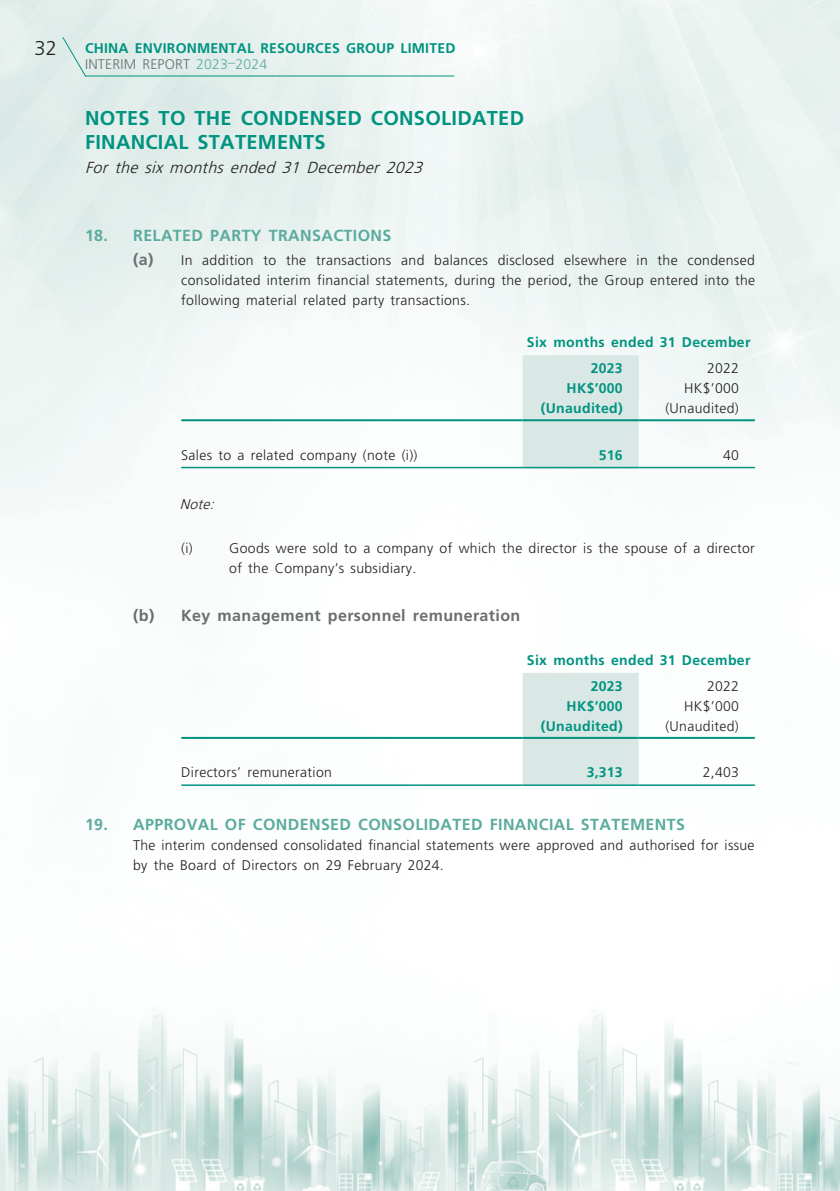
<style>
.page{position:relative;width:840px;height:1191px;background:#fff}
.page>*{position:absolute;margin:0;border:0;box-sizing:border-box;transform-origin:0 0}
.t1{font:700 20px/24px "Frutiger LT Std";letter-spacing:.015em;color:#009380}
.t2{font:300 20px "Frutiger LT Std";color:#231f20}
._17_H1__Note{font:700 16px "Frutiger LT Std";letter-spacing:.025em;color:#5bab9e}
._18___H2__Note{font:700 16px "Frutiger LT Std";letter-spacing:.025em;color:#6c6d70}
.t3{font:italic 300 16px "Frutiger LT Std";color:#231f20}
._02_Note_Text{font:300 14px/20px "Frutiger LT Std";letter-spacing:.025em;color:#231f20}
._18___H2__Note-2{font:300 14px/20px "Frutiger LT Std";letter-spacing:.025em;color:#231f20;text-align:justify}
._02_Note_Text-2{font:700 14px/16px "Frutiger LT Std";letter-spacing:.025em;color:#009380}
._29_Table_Stub__Note{font:300 14px "Frutiger LT Std";letter-spacing:.025em;color:#231f20}
._02_Note_Text-3{font:italic 300 14px "Frutiger LT Std";color:#231f20}
.s1{font-weight:300;color:#6c6d70}
.s2{font-weight:300;color:#5bab9e}
.s3{font-weight:700;font-size:16px;color:#6c6d70}
</style>
<div class="page">
<img style="left:0;top:0;width:839px;height:1191px">
<hr style="left:85px;top:75px;width:369px;height:1px;background:#009380">
<svg style="left:61px;top:36px;width:26px;height:42px"></svg>
<div style="left:522px;top:355px;width:116px;height:112px;background:#d9e8e5"></div>
<hr style="left:181px;top:419px;width:341px;height:2px;background:#009380">
<hr style="left:522px;top:419px;width:116px;height:2px;background:#009380">
<hr style="left:638px;top:419px;width:116px;height:2px;background:#009380">
<hr style="left:181px;top:467px;width:341px;height:1px;background:#009380">
<hr style="left:522px;top:467px;width:116px;height:1px;background:#009380">
<hr style="left:638px;top:467px;width:116px;height:1px;background:#009380">
<div style="left:522px;top:673px;width:116px;height:111px;background:#d9e8e5"></div>
<hr style="left:181px;top:737px;width:341px;height:2px;background:#009380">
<hr style="left:522px;top:737px;width:116px;height:2px;background:#009380">
<hr style="left:638px;top:737px;width:116px;height:2px;background:#009380">
<hr style="left:181px;top:784px;width:341px;height:2px;background:#009380">
<hr style="left:522px;top:784px;width:116px;height:2px;background:#009380">
<hr style="left:638px;top:784px;width:116px;height:2px;background:#009380">
<h1 class="t2" style="left:34px;top:37px;width:24px">32</h1>
<p class="_02_Note_Text-2" style="left:85px;top:40px;width:371px">CHINA ENVIRONMENTAL RESOURCES GROUP LIMITED<br><span class="s1">INTERIM REPORT</span> <span class="s2">2023–2024</span></p>
<h1 class="t1" style="left:85px;top:106px;width:440px">NOTES TO THE CONDENSED CONSOLIDATED<br>FINANCIAL STATEMENTS</h1>
<p class="t3" style="left:85px;top:159px;width:343px">For the six months ended 31 December 2023</p>
<p class="_17_H1__Note" style="left:85px;top:226px;width:307px">18. RELATED PARTY TRANSACTIONS</p>
<p class="_18___H2__Note-2" style="left:181px;top:250px;width:575px;text-indent:-48px"><span class="s3">(a)</span> In addition to the transactions and balances disclosed elsewhere in the condensed consolidated interim financial statements, during the period, the Group entered into the following material related party transactions.</p>
<p class="_02_Note_Text-2" style="left:526px;top:335px;width:225px">Six months ended 31 December</p>
<p class="_02_Note_Text-2" style="left:590px;top:361px;width:33px">2023</p>
<p class="_02_Note_Text" style="left:706px;top:359px;width:33px">2022</p>
<p class="_02_Note_Text-2" style="left:566px;top:381px;width:58px">HK$’000</p>
<p class="_02_Note_Text" style="left:684px;top:379px;width:56px">HK$’000</p>
<p class="_02_Note_Text-2" style="left:540px;top:401px;width:83px">(Unaudited)</p>
<p class="_02_Note_Text" style="left:665px;top:399px;width:75px">(Unaudited)</p>
<p class="_29_Table_Stub__Note" style="left:181px;top:447px;width:238px">Sales to a related company (note (i))</p>
<p class="_02_Note_Text-2" style="left:598px;top:447px;width:25px">516</p>
<p class="_02_Note_Text" style="left:722px;top:445px;width:17px">40</p>
<p class="_02_Note_Text-3" style="left:180px;top:496px;width:40px">Note:</p>
<p class="_02_Note_Text" style="left:181px;top:538px;width:13px">(i)</p>
<p class="_02_Note_Text" style="left:229px;top:538px;width:527px">Goods were sold to a company of which the director is the spouse of a director of the Company’s subsidiary.</p>
<p class="_18___H2__Note" style="left:133px;top:606px;width:388px">(b) Key management personnel remuneration</p>
<p class="_02_Note_Text-2" style="left:526px;top:652px;width:225px">Six months ended 31 December</p>
<p class="_02_Note_Text-2" style="left:590px;top:678px;width:33px">2023</p>
<p class="_02_Note_Text" style="left:706px;top:676px;width:33px">2022</p>
<p class="_02_Note_Text-2" style="left:566px;top:698px;width:58px">HK$’000</p>
<p class="_02_Note_Text" style="left:684px;top:696px;width:56px">HK$’000</p>
<p class="_02_Note_Text-2" style="left:540px;top:718px;width:83px">(Unaudited)</p>
<p class="_02_Note_Text" style="left:665px;top:716px;width:75px">(Unaudited)</p>
<p class="_29_Table_Stub__Note" style="left:181px;top:764px;width:152px">Directors’ remuneration</p>
<p class="_02_Note_Text-2" style="left:586px;top:764px;width:37px">3,313</p>
<p class="_02_Note_Text" style="left:702px;top:762px;width:37px">2,403</p>
<p class="_17_H1__Note" style="left:85px;top:815px;width:601px">19. APPROVAL OF CONDENSED CONSOLIDATED FINANCIAL STATEMENTS</p>
<p class="_02_Note_Text" style="left:133px;top:835px;width:622px">The interim condensed consolidated financial statements were approved and authorised for issue by the Board of Directors on 29 February 2024.</p>
</div>
